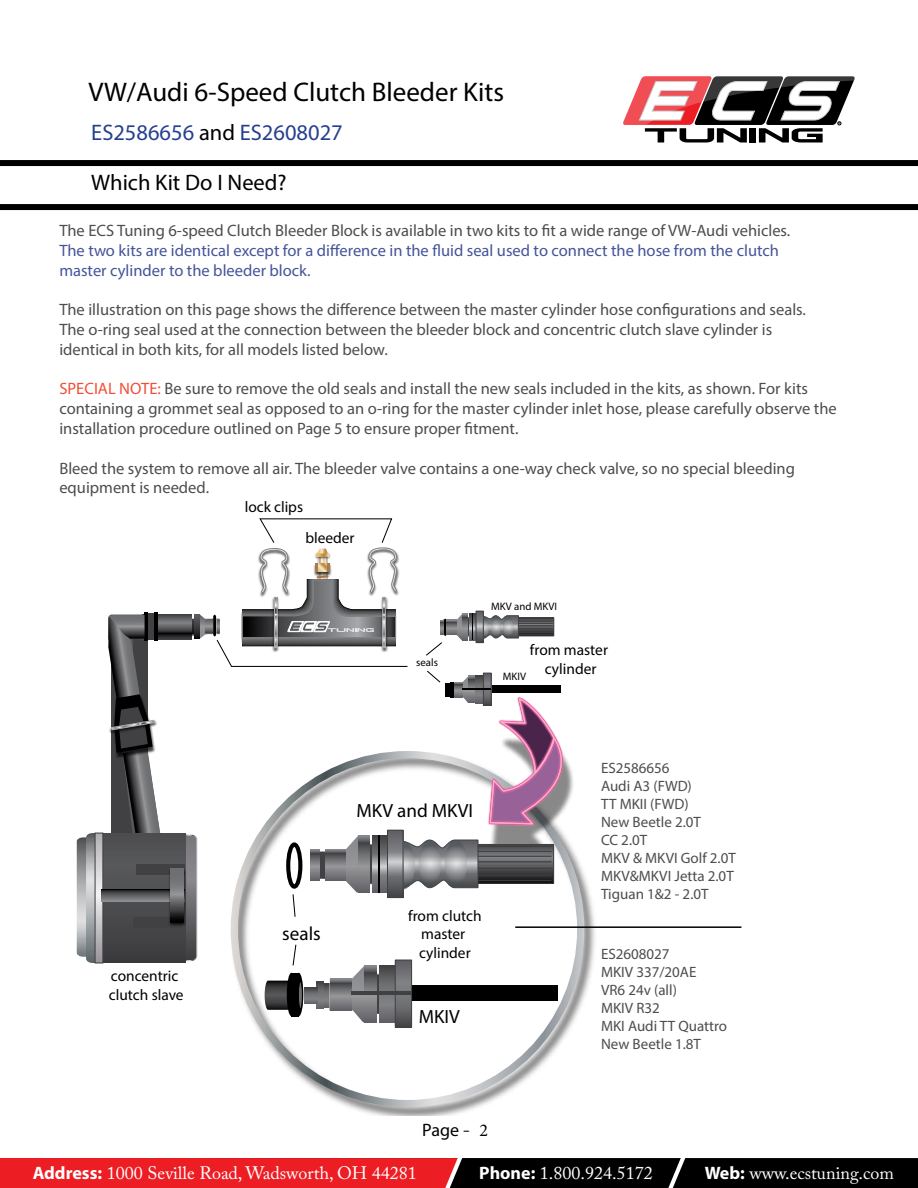
<style>
.page{position:relative;width:918px;height:1188px;background:#fff}
.page>*{position:absolute;margin:0;border:0;box-sizing:border-box;transform-origin:0 0}
.t1{font:27px "Myriad Pro";color:#000}
.t2{font:22.5px "Myriad Pro";color:#25408f}
.t3{font:22.5px "Myriad Pro";color:#000}
.t4{font:19.2px "Myriad Pro";color:#000}
.t5{font:18px "Adobe Caslon Pro";color:#fff}
.t6{font:18px "Myriad Pro";color:#000}
.t7{font:16.5px/19.8px "Myriad Pro";color:#4d4d4f}
.t8{font:16.5px/19.8px "Myriad Pro";color:#45549a}
.t9{font:15.45px/18.5px "Myriad Pro";color:#000;text-align:center}
.t10{font:15px/18px "Myriad Pro";color:#4d4d4f}
.t11{font:10.8px "Myriad Pro";color:#000}
.t12{font:700 2.55px "Helvetica Neue";color:#000}
.s1{color:#000}
.s2{color:#f04e37}
.s3{font-family:"Adobe Caslon Pro"}
.s4{font-family:"Minion Pro"}
.s5{font-family:"Myriad Pro";font-weight:700}
</style>
<div class="page">
<svg style="left:0;top:1158px;width:918px;height:30px;background:#771114"></svg>
<div style="left:0;top:160px;width:918px;height:6px;background:#000"></div>
<div style="left:0;top:204px;width:918px;height:6px;background:#000"></div>
<svg style="left:623px;top:76px;width:232px;height:66px"></svg>
<img style="left:230px;top:751px;width:365px;height:365px">
<svg style="left:192px;top:620px;width:3px;height:13px"></svg>
<svg style="left:166px;top:615px;width:26px;height:24px"></svg>
<svg style="left:519px;top:620px;width:33px;height:14px"></svg>
<div style="left:517px;top:618px;width:37px;height:18px;border:1px solid #414042"></div>
<hr style="left:517px;top:618px;width:36px;height:1px;background:#414042">
<hr style="left:517px;top:634px;width:36px;height:1px;background:#414042">
<hr style="left:517px;top:621px;width:36px;height:1px;background:#414042">
<hr style="left:517px;top:623px;width:36px;height:1px;background:#414042">
<hr style="left:517px;top:626px;width:36px;height:1px;background:#414042">
<hr style="left:517px;top:629px;width:36px;height:1px;background:#414042">
<hr style="left:517px;top:632px;width:36px;height:1px;background:#414042">
<div style="left:476px;top:611px;width:7px;height:32px;background:#646369"></div>
<div style="left:476px;top:611px;width:7px;height:32px;border:1px solid #414042"></div>
<div style="left:490px;top:685px;width:71px;height:8px;background:#000"></div>
<svg style="left:474px;top:682px;width:2px;height:15px"></svg>
<svg style="left:476px;top:676px;width:7px;height:27px"></svg>
<svg style="left:451px;top:676px;width:18px;height:27px"></svg>
<svg style="left:469px;top:676px;width:5px;height:27px"></svg>
<svg style="left:454px;top:682px;width:8px;height:15px"></svg>
<svg style="left:485px;top:675px;width:4px;height:28px"></svg>
<div style="left:483px;top:673px;width:8px;height:32px;border:1px solid #414042"></div>
<div style="left:445px;top:683px;width:7px;height:13px;background:#000"></div>
<hr style="left:450px;top:682px;width:4px;height:15px;background:#000">
<hr style="left:462px;top:688px;width:29px;height:2px;background:#000">
<div style="left:148px;top:614px;width:10px;height:26px;background:#414042"></div>
<hr style="left:154px;top:613px;width:4px;height:28px;background:#000">
<hr style="left:145px;top:613px;width:3px;height:28px;background:#000">
<svg style="left:185px;top:834px;width:13px;height:128px;background:#7d7b7f"></svg>
<svg style="left:166px;top:833px;width:19px;height:130px"></svg>
<div style="left:134px;top:917px;width:48px;height:11px;background:#414042"></div>
<div style="left:136px;top:865px;width:48px;height:10px;background:#414042"></div>
<svg style="left:166px;top:889px;width:2px;height:13px"></svg>
<img style="left:168px;top:868px;width:19px;height:59px">
<svg style="left:171px;top:869px;width:13px;height:53px"></svg>
<svg style="left:77px;top:615px;width:89px;height:348px"></svg>
<img style="left:488px;top:827px;width:88px;height:26px">
<svg style="left:487px;top:698px;width:94px;height:129px"></svg>
<svg style="left:426px;top:614px;width:93px;height:42px"></svg>
<svg style="left:427px;top:670px;width:14px;height:13px"></svg>
<svg style="left:195px;top:518px;width:213px;height:149px"></svg>
<svg style="left:292px;top:893px;width:4px;height:25px"></svg>
<svg style="left:292px;top:944px;width:5px;height:23px"></svg>
<svg style="left:478px;top:846px;width:74px;height:35px;background:#535355"></svg>
<div style="left:475px;top:844px;width:79px;height:39px;border:1px solid #414042"></div>
<hr style="left:475px;top:846px;width:76px;height:1px;background:#414042">
<hr style="left:475px;top:880px;width:76px;height:1px;background:#414042">
<hr style="left:475px;top:851px;width:76px;height:1px;background:#414042">
<hr style="left:475px;top:856px;width:76px;height:1px;background:#414042">
<hr style="left:475px;top:862px;width:76px;height:1px;background:#414042">
<hr style="left:475px;top:868px;width:76px;height:1px;background:#414042">
<hr style="left:475px;top:875px;width:76px;height:1px;background:#414042">
<svg style="left:403px;top:840px;width:75px;height:49px;background:#8e9092"></svg>
<svg style="left:369px;top:846px;width:4px;height:36px"></svg>
<svg style="left:373px;top:835px;width:14px;height:58px"></svg>
<svg style="left:310px;top:836px;width:48px;height:56px"></svg>
<div style="left:320px;top:852px;width:5px;height:27px;background:#414042"></div>
<svg style="left:358px;top:836px;width:11px;height:56px"></svg>
<svg style="left:325px;top:849px;width:20px;height:32px"></svg>
<svg style="left:310px;top:849px;width:10px;height:32px"></svg>
<svg style="left:389px;top:832px;width:12px;height:64px"></svg>
<div style="left:387px;top:830px;width:16px;height:68px;border:1px solid #414042"></div>
<hr style="left:378px;top:835px;width:2px;height:57px;background:#000">
<div style="left:409px;top:985px;width:148px;height:16px;background:#000"></div>
<svg style="left:376px;top:976px;width:4px;height:36px"></svg>
<svg style="left:380px;top:965px;width:15px;height:58px"></svg>
<svg style="left:324px;top:984px;width:5px;height:24px"></svg>
<svg style="left:317px;top:982px;width:7px;height:27px"></svg>
<svg style="left:305px;top:988px;width:12px;height:16px"></svg>
<svg style="left:329px;top:965px;width:36px;height:57px"></svg>
<svg style="left:365px;top:965px;width:11px;height:57px"></svg>
<svg style="left:330px;top:979px;width:21px;height:31px"></svg>
<svg style="left:397px;top:962px;width:13px;height:64px"></svg>
<div style="left:395px;top:960px;width:17px;height:68px;border:1px solid #414042"></div>
<hr style="left:351px;top:991px;width:61px;height:4px;background:#414042">
<div style="left:286px;top:842px;width:16px;height:47px;border:4px solid #000;border-radius:50%"></div>
<svg style="left:265px;top:981px;width:23px;height:29px"></svg>
<div style="left:287px;top:973px;width:9px;height:43px;background:#000;border-radius:50%"></div>
<div style="left:294px;top:973px;width:9px;height:43px;background:#000;border-radius:50%"></div>
<div style="left:291px;top:973px;width:8px;height:43px;background:#000"></div>
<hr style="left:298px;top:981px;width:4px;height:28px;background:#6d6e71;border-radius:50%">
<div style="left:298px;top:981px;width:5px;height:29px;border:1px solid #000;border-radius:50%"></div>
<hr style="left:515px;top:926px;width:226px;height:2px;background:#000">
<h1 class="t1" style="left:89px;top:75px;width:417px">VW/Audi 6-Speed Clutch Bleeder Kits</h1>
<h2 class="t2" style="left:91px;top:119px;width:253px">ES2586656 <span class="s1">and</span> ES2608027</h2>
<h2 class="t3" style="left:91px;top:168px;width:197px">Which Kit Do I Need?</h2>
<p class="t12" style="left:838px;top:121px;width:3px">R</p>
<p class="t7" style="left:59px;top:220px;width:732px">The ECS Tuning 6-speed Clutch Bleeder Block is available in two kits to fit a wide range of VW-Audi vehicles.</p>
<p class="t8" style="left:59px;top:240px;width:721px">The two kits are identical except for a difference in the fluid seal used to connect the hose from the clutch master cylinder to the bleeder block.</p>
<p class="t7" style="left:59px;top:300px;width:748px">The illustration on this page shows the difference between the master cylinder hose configurations and seals.<br>The o-ring seal used at the connection between the bleeder block and concentric clutch slave cylinder is identical in both kits, for all models listed below.</p>
<p class="t7" style="left:59px;top:379px;width:779px"><span class="s2">SPECIAL NOTE:</span> Be sure to remove the old seals and install the new seals included in the kits, as shown. For kits containing a grommet seal as opposed to an o-ring for the master cylinder inlet hose, please carefully observe the installation procedure outlined on Page 5 to ensure proper fitment.</p>
<p class="t7" style="left:59px;top:458px;width:737px">Bleed the system to remove all air. The bleeder valve contains a one-way check valve, so no special bleeding equipment is needed.</p>
<p class="t9" style="left:245px;top:497px;width:60px">lock clips</p>
<p class="t9" style="left:109px;top:967px;width:76px;text-align:left">concentric clutch slave</p>
<p class="t9" style="left:305px;top:528px;width:51px">bleeder</p>
<p class="t11" style="left:416px;top:656px;width:23px">seals</p>
<p class="t11" style="left:491px;top:599px;width:67px">MKV and MKVI</p>
<p class="t9" style="left:530px;top:641px;width:80px">from master cylinder</p>
<p class="t11" style="left:503px;top:670px;width:25px">MKIV</p>
<p class="t4" style="left:282px;top:922px;width:40px">seals</p>
<p class="t4" style="left:356px;top:799px;width:118px">MKV and MKVI</p>
<p class="t9" style="left:408px;top:906px;width:75px">from clutch master cylinder</p>
<p class="t4" style="left:419px;top:1004px;width:42px">MKIV</p>
<p class="t10" style="left:601px;top:758px;width:136px">ES2586656<br>Audi A3 (FWD)<br>TT MKII (FWD)<br>New Beetle 2.0T<br>CC 2.0T<br>MKV &amp; MKVI Golf 2.0T<br>MKV&amp;MKVI Jetta 2.0T<br>Tiguan 1&amp;2 - 2.0T</p>
<p class="t10" style="left:601px;top:945px;width:128px">ES2608027<br>MKIV 337/20AE<br>VR6 24v (all)<br>MKIV R32<br>MKI Audi TT Quattro<br>New Beetle 1.8T</p>
<p class="t6" style="left:422px;top:1119px;width:67px">Page <span class="s3">-</span> <span class="s4">2</span></p>
<p class="t5" style="left:33px;top:1162px;width:386px"><span class="s5">Address:</span> 1000 Seville Road, Wadsworth, OH 44281</p>
<p class="t5" style="left:479px;top:1162px;width:175px"><span class="s5">Phone:</span> 1.800.924.5172</p>
<p class="t5" style="left:705px;top:1162px;width:191px"><span class="s5">Web:</span> www.ecstuning.com</p>
</div>
